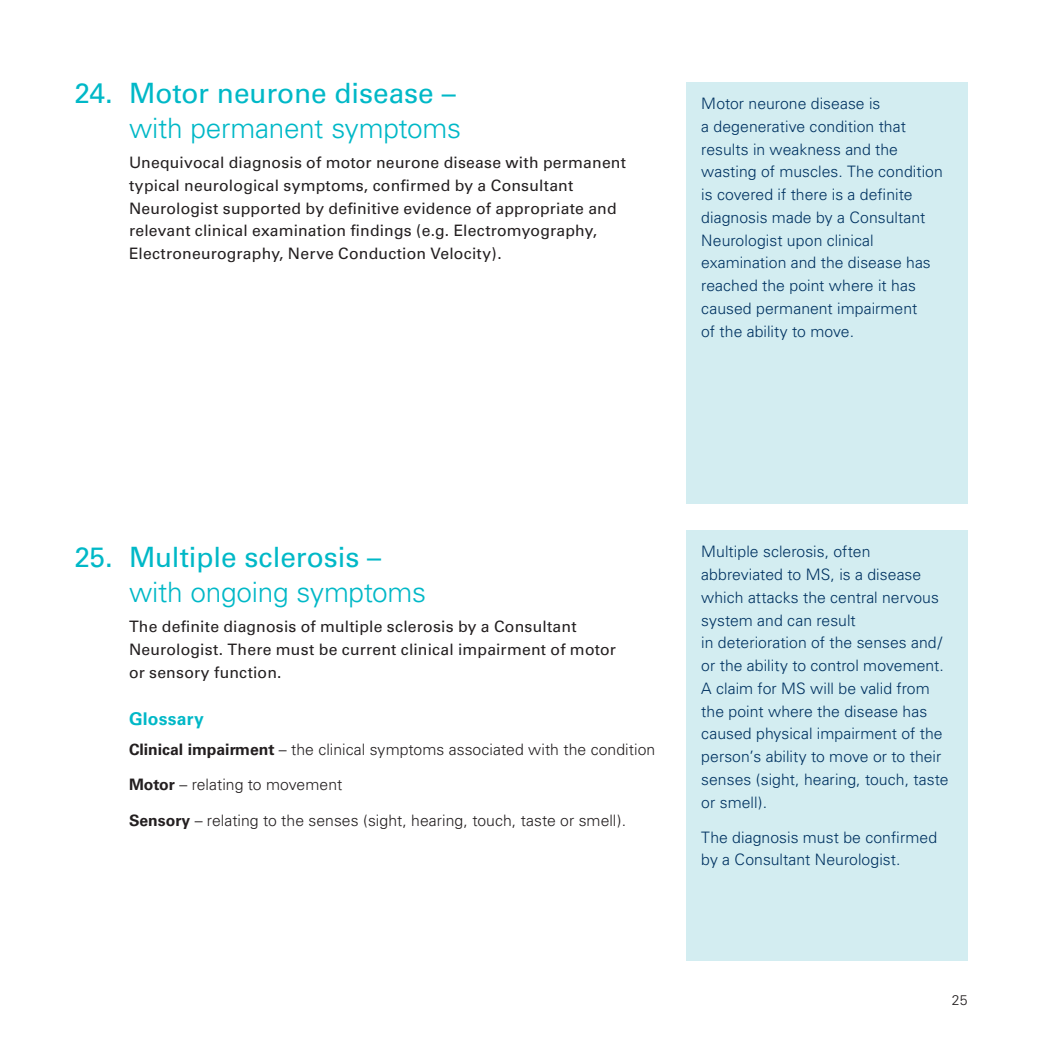
<style>
.page{position:relative;width:1042px;height:1042px;background:#fff}
.page>*{position:absolute;margin:0;border:0;box-sizing:border-box;transform-origin:0 0}
.t1{font:28px "Univers";letter-spacing:-.005em;color:#00b8c7}
.t2{font:300 28px "Univers";letter-spacing:-.01em;color:#00b8c7}
.t3{font:700 17.5px "Univers";letter-spacing:.01em;color:#00b8c7}
.t4{font:300 15.75px/22.8px "Univers";letter-spacing:.005em;color:#003261}
.t5{font:15.75px/22.8px "Univers";letter-spacing:.01em;color:#231f20}
.t6{font:300 15.75px "Univers";letter-spacing:.005em;color:#231f20}
.t7{font:300 14px "Univers";color:#231f20}
.s1{font-weight:700}
</style>
<div class="page">
<div style="left:686px;top:82px;width:281px;height:422px;background:#d3edf1"></div>
<div style="left:686px;top:530px;width:281px;height:430px;background:#d3edf1"></div>
<h1 class="t1" style="left:74px;top:76px;width:383px">24. Motor neurone disease –</h1>
<h1 class="t2" style="left:129px;top:111px;width:334px">with permanent symptoms</h1>
<p class="t5" style="left:129px;top:151px;width:498px">Unequivocal diagnosis of motor neurone disease with permanent typical neurological symptoms, confirmed by a Consultant Neurologist supported by definitive evidence of appropriate and relevant clinical examination findings (e.g. Electromyography, Electroneurography, Nerve Conduction Velocity).</p>
<p class="t4" style="left:701px;top:92px;width:243px">Motor neurone disease is<br>a degenerative condition that results in weakness and the wasting of muscles. The condition is covered if there is a definite diagnosis made by a Consultant<br>Neurologist upon clinical examination and the disease has reached the point where it has caused permanent impairment<br>of the ability to move.</p>
<h1 class="t1" style="left:74px;top:540px;width:308px">25. Multiple sclerosis –</h1>
<h1 class="t2" style="left:129px;top:575px;width:299px">with ongoing symptoms</h1>
<p class="t5" style="left:129px;top:615px;width:488px">The definite diagnosis of multiple sclerosis by a Consultant<br>Neurologist. There must be current clinical impairment of motor or sensory function.</p>
<p class="t3" style="left:129px;top:708px;width:76px">Glossary</p>
<p class="t6" style="left:129px;top:740px;width:528px"><span class="s1">Clinical impairment</span> – the clinical symptoms associated with the condition</p>
<p class="t6" style="left:129px;top:775px;width:215px"><span class="s1">Motor</span> – relating to movement</p>
<p class="t6" style="left:129px;top:810px;width:499px"><span class="s1">Sensory</span> – relating to the senses (sight, hearing, touch, taste or smell).</p>
<p class="t4" style="left:701px;top:540px;width:249px">Multiple sclerosis, often abbreviated to MS, is a disease which attacks the central nervous system and can result<br>in deterioration of the senses and/ or the ability to control movement.<br>A claim for MS will be valid from the point where the disease has caused physical impairment of the person’s ability to move or to their senses (sight, hearing, touch, taste or smell).</p>
<p class="t4" style="left:701px;top:826px;width:237px">The diagnosis must be confirmed by a Consultant Neurologist.</p>
<p class="t7" style="left:952px;top:991px;width:17px">25</p>
</div>
